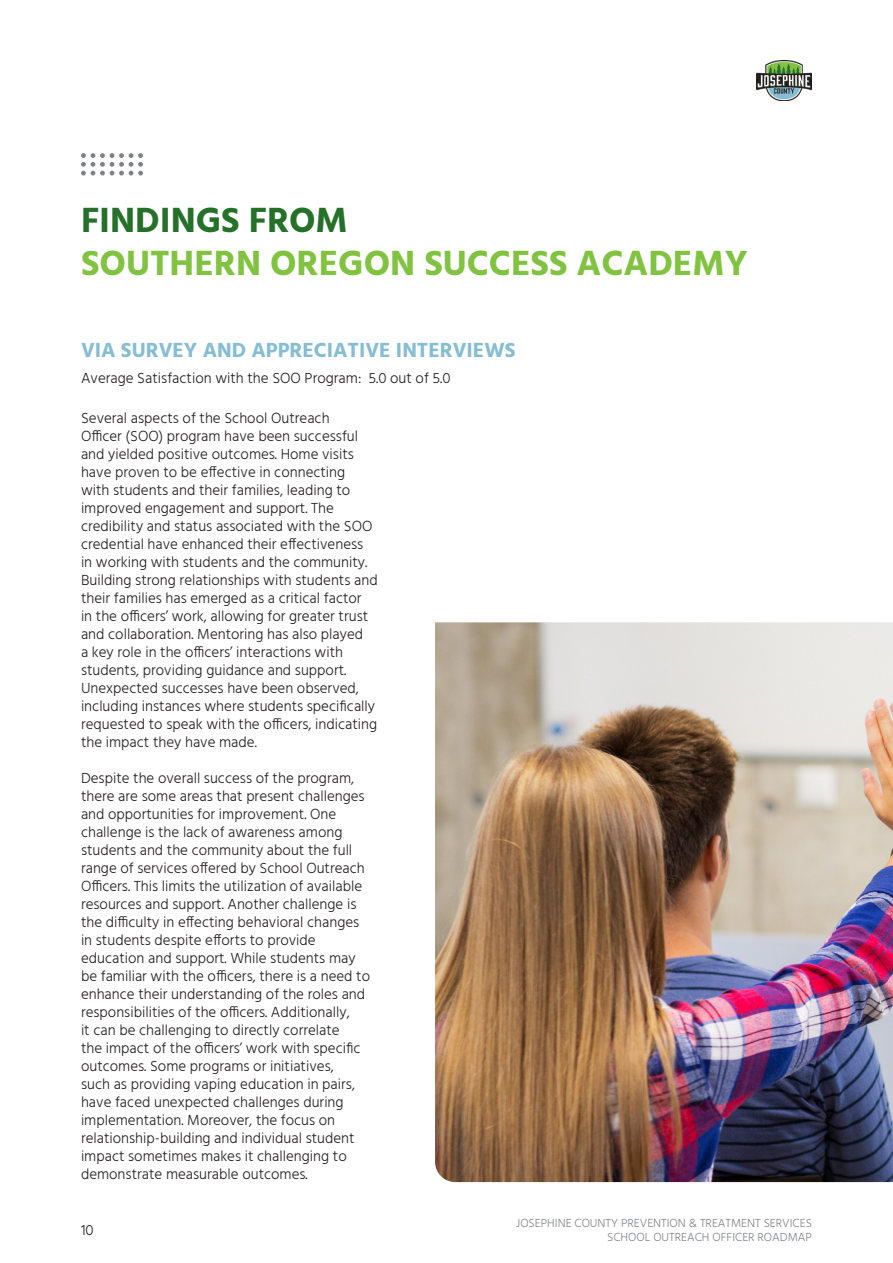
<style>
.page{position:relative;width:893px;height:1263px;background:#fff}
.page>*{position:absolute;margin:0;border:0;box-sizing:border-box;transform-origin:0 0}
.t1{font:700 36px "Hind";color:#81c341}
.t2{font:700 36px "Hind";color:#26712a}
.t3{font:700 21px "Hind";color:#86bdd3}
.t4{font:300 15px/18px "Hind";color:#231f20}
.t5{font:300 12px/14.4px "Hind";color:#808285;text-align:right}
</style>
<div class="page">
<img style="left:757px;top:60px;width:55px;height:41px">
<img style="left:435px;top:622px;width:458px;height:560px">
<svg style="left:81px;top:153px;width:62px;height:23px"></svg>
<p class="t2" style="left:81px;top:198px;width:268px">FINDINGS FROM</p>
<p class="t1" style="left:81px;top:241px;width:668px">SOUTHERN OREGON SUCCESS ACADEMY</p>
<p class="t3" style="left:81px;top:338px;width:436px">VIA SURVEY AND APPRECIATIVE INTERVIEWS</p>
<p class="t4" style="left:81px;top:370px;width:371px">Average Satisfaction with the SOO Program: 5.0 out of 5.0</p>
<p class="t4" style="left:81px;top:410px;width:298px">Several aspects of the School Outreach<br>Officer (SOO) program have been successful and yielded positive outcomes. Home visits have proven to be effective in connecting<br>with students and their families, leading to improved engagement and support. The credibility and status associated with the SOO credential have enhanced their effectiveness in working with students and the community.<br>Building strong relationships with students and their families has emerged as a critical factor<br>in the officers’ work, allowing for greater trust and collaboration. Mentoring has also played<br>a key role in the officers’ interactions with students, providing guidance and support.<br>Unexpected successes have been observed, including instances where students specifically requested to speak with the officers, indicating the impact they have made.</p>
<p class="t4" style="left:81px;top:770px;width:291px">Despite the overall success of the program, there are some areas that present challenges and opportunities for improvement. One challenge is the lack of awareness among students and the community about the full range of services offered by School Outreach Officers. This limits the utilization of available resources and support. Another challenge is the difficulty in effecting behavioral changes in students despite efforts to provide education and support. While students may be familiar with the officers, there is a need to enhance their understanding of the roles and responsibilities of the officers. Additionally,<br>it can be challenging to directly correlate<br>the impact of the officers’ work with specific outcomes. Some programs or initiatives,<br>such as providing vaping education in pairs, have faced unexpected challenges during implementation. Moreover, the focus on relationship-building and individual student impact sometimes makes it challenging to demonstrate measurable outcomes.</p>
<p class="t4" style="left:81px;top:1221px;width:14px">10</p>
<p class="t5" style="left:516px;top:1216px;width:297px">JOSEPHINE COUNTY PREVENTION &amp; TREATMENT SERVICES<br>SCHOOL OUTREACH OFFICER ROADMAP</p>
</div>
